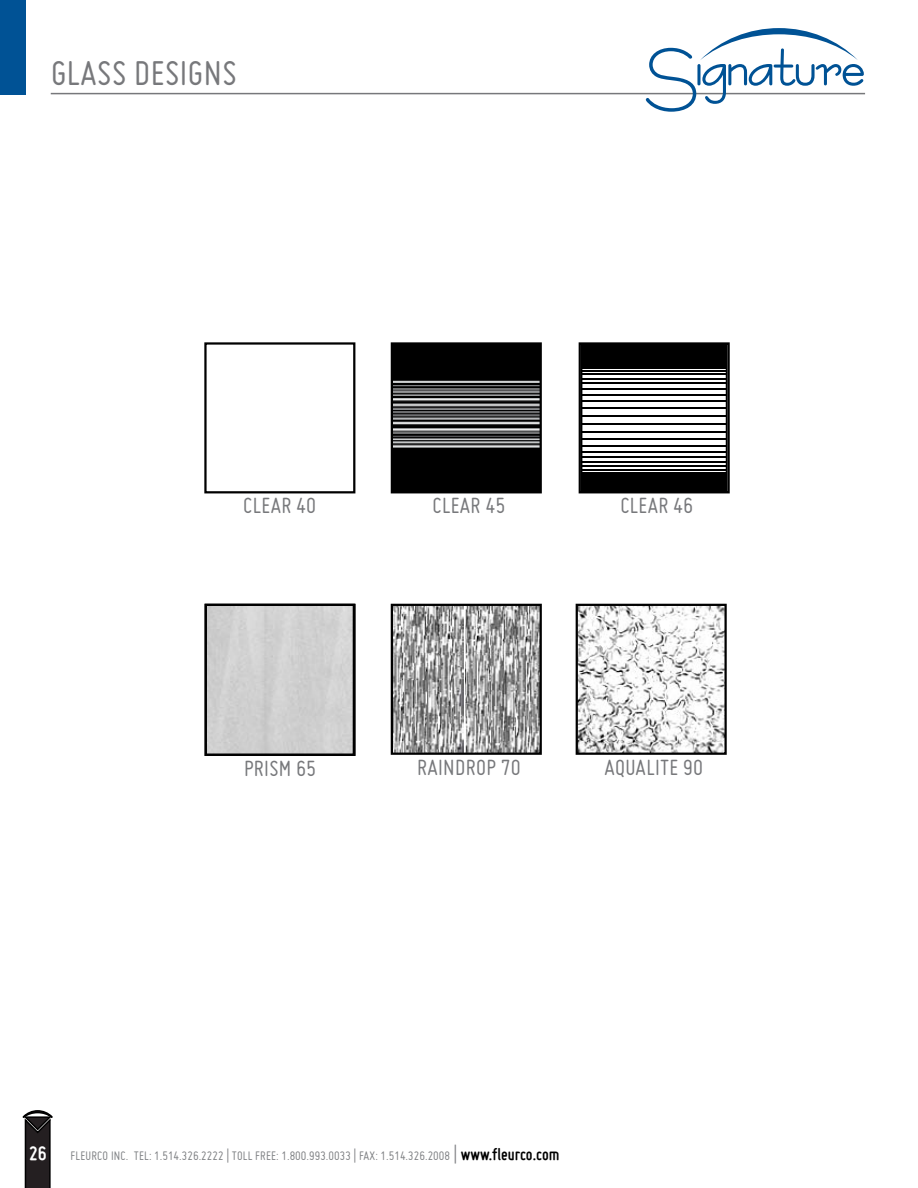
<style>
.page{position:relative;width:918px;height:1188px;background:#fff}
.page>*{position:absolute;margin:0;border:0;box-sizing:border-box;transform-origin:0 0}
.t1{font:37.5px "Miso";letter-spacing:.015em;color:#77787b}
.t2{font:24px "Miso";letter-spacing:.015em;color:#77787b}
.t3{font:700 21px "Miso";color:#fff}
.t4{font:13.5px "Miso";color:#808285}
.s1{font-size:18px}
.s2{font-weight:700;font-size:18px;color:#000}
</style>
<div class="page">
<hr style="left:51px;top:93px;width:814px;height:1px;background:#77787b">
<svg style="left:22px;top:1110px;width:31px;height:78px"></svg>
<div style="left:204px;top:342px;width:151px;height:151px;border:2px solid #000"></div>
<div style="left:205px;top:604px;width:151px;height:152px;border:2px solid #000"></div>
<svg style="left:646px;top:28px;width:218px;height:84px"></svg>
<div style="left:0;top:0;width:26px;height:94px;background:#005295"></div>
<img style="left:394px;top:607px;width:145px;height:145px">
<div style="left:391px;top:604px;width:151px;height:151px;border:2px solid #000"></div>
<svg style="left:584px;top:366px;width:141px;height:109px"></svg>
<hr style="left:583px;top:451px;width:143px;height:1px;background:#000">
<hr style="left:583px;top:457px;width:143px;height:1px;background:#000">
<hr style="left:583px;top:432px;width:143px;height:1px;background:#000">
<hr style="left:583px;top:439px;width:143px;height:1px;background:#000">
<hr style="left:583px;top:461px;width:143px;height:2px;background:#000">
<hr style="left:583px;top:445px;width:143px;height:1px;background:#000">
<hr style="left:583px;top:424px;width:143px;height:1px;background:#000">
<div style="left:583px;top:345px;width:143px;height:21px;background:#000"></div>
<hr style="left:583px;top:472px;width:143px;height:1px;background:#000">
<hr style="left:583px;top:469px;width:143px;height:1px;background:#000">
<hr style="left:583px;top:466px;width:143px;height:1px;background:#000">
<hr style="left:583px;top:378px;width:143px;height:1px;background:#000">
<hr style="left:583px;top:370px;width:143px;height:2px;background:#000">
<hr style="left:583px;top:415px;width:143px;height:2px;background:#000">
<hr style="left:583px;top:367px;width:143px;height:1px;background:#000">
<div style="left:583px;top:475px;width:143px;height:16px;background:#000"></div>
<hr style="left:583px;top:383px;width:143px;height:1px;background:#000">
<hr style="left:583px;top:374px;width:143px;height:1px;background:#000">
<hr style="left:583px;top:408px;width:143px;height:1px;background:#000">
<hr style="left:583px;top:401px;width:143px;height:1px;background:#000">
<hr style="left:583px;top:388px;width:143px;height:1px;background:#000">
<hr style="left:583px;top:394px;width:143px;height:1px;background:#000">
<div style="left:581px;top:344px;width:147px;height:148px;border:2px solid #000"></div>
<div style="left:579px;top:342px;width:151px;height:151px;border:2px solid #000"></div>
<img style="left:579px;top:607px;width:145px;height:145px">
<div style="left:576px;top:604px;width:151px;height:151px;border:2px solid #000"></div>
<img style="left:394px;top:345px;width:145px;height:145px">
<div style="left:391px;top:342px;width:151px;height:151px;border:2px solid #000"></div>
<h1 class="t1" style="left:51px;top:52px;width:187px">GLASS DESIGNS</h1>
<h2 class="t2" style="left:243px;top:492px;width:74px">CLEAR 40</h2>
<h2 class="t2" style="left:432px;top:492px;width:74px">CLEAR 45</h2>
<h2 class="t2" style="left:620px;top:492px;width:74px">CLEAR 46</h2>
<h2 class="t2" style="left:244px;top:755px;width:74px">PRISM 65</h2>
<h2 class="t2" style="left:417px;top:754px;width:105px">RAINDROP 70</h2>
<h2 class="t2" style="left:604px;top:754px;width:100px">AQUALITE 90</h2>
<h3 class="t3" style="left:29px;top:1141px;width:19px">26</h3>
<p class="t4" style="left:70px;top:1149px;width:491px">FLEURCO INC. TEL: 1.514.326.2222 | TOLL FREE: 1.800.993.0033 | FAX: 1.514.326.2008 <span class="s1">|</span> <span class="s2">www.fleurco.com</span></p>
</div>
